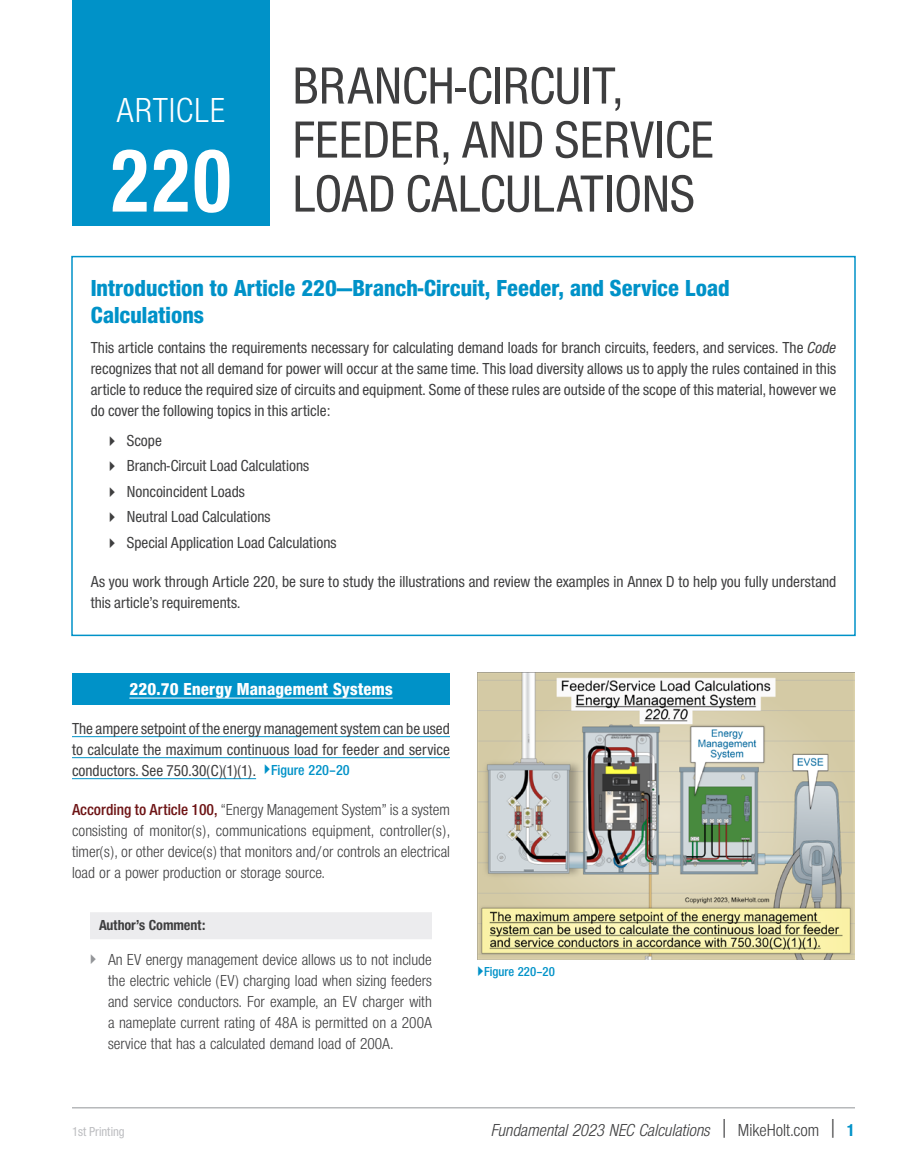
<style>
.page{position:relative;width:918px;height:1175px;background:#fff}
.page>*{position:absolute;margin:0;border:0;box-sizing:border-box;transform-origin:0 0}
.t1{font:700 93px "Nimbus San Nov Con";color:#fff;scale:.9 1}
.t2{font:500 54px/54px "Nimbus San Nov Con";color:#3e3e3f}
.t3{font:36px "Nimbus San Nov Con";letter-spacing:.02em;color:#fff}
.t4{font:24px/27px "Nimbus San Nov Con Hea";color:#0092c8}
.t5{font:italic 18px "Nimbus San Nov Con";color:#3e3e3f}
.t6{font:18px "Nimbus San Nov Con Hea";letter-spacing:.01em;color:#fff}
.t7{font:500 16.5px/21px "Nimbus San Nov Con";color:#3e3e3f;text-align:justify}
.t8{font:16.5px/21px "Nimbus San Nov Con";color:#3e3e3f;text-align:justify}
.t9{font:700 15px "Nimbus San Nov Con";letter-spacing:-.005em;color:#3e3e3f}
.t10{font:13.5px "Nimbus San Nov Con Sem Bol";color:#0092c8}
.t11{font:500 13.5px "Nimbus San Nov Con";color:#bcbdc0}
.s1{font-family:"Nimbus San Nov Con Med Ita";font-weight:400}
.s2{font-family:"Nimbus San Nov Con Sem Bol";font-weight:400;font-size:15px;color:#0092c8}
.s3{font-family:"Nimbus San Nov Con Sem Bol";color:#6e1415}
.s4{font-style:normal;font-size:22.5px}
.s5{font-style:normal}
.s6{font-weight:700;font-style:normal;color:#0092c8}
</style>
<div class="page">
<hr style="left:72px;top:1107px;width:783px;height:1px;background:#939598">
<div style="left:71px;top:256px;width:785px;height:380px;border:2px solid #0092c8"></div>
<div style="left:72px;top:0;width:198px;height:225px;background:#0092c8"></div>
<div style="left:72px;top:673px;width:378px;height:32px;background:#0092c8"></div>
<hr style="left:129px;top:697px;width:264px;height:1px;background:#fff">
<hr style="left:72px;top:736px;width:378px;height:1px;background:#0092c8">
<hr style="left:72px;top:757px;width:378px;height:1px;background:#0092c8">
<hr style="left:72px;top:778px;width:184px;height:1px;background:#0092c8">
<div style="left:90px;top:912px;width:342px;height:27px;background:#ececee"></div>
<img style="left:477px;top:672px;width:378px;height:287px">
<h3 class="t3" style="left:117px;top:90px;width:110px">ARTICLE</h3>
<h1 class="t1" style="left:110px;top:126px;width:137px">220</h1>
<h2 class="t2" style="left:292px;top:59px;width:423px">BRANCH-CIRCUIT,<br>FEEDER, AND SERVICE<br>LOAD CALCULATIONS</h2>
<h3 class="t4" style="left:91px;top:274px;width:640px">Introduction to Article 220—Branch-Circuit, Feeder, and Service Load<br>Calculations</h3>
<p class="t7" style="left:91px;top:337px;width:747px">This article contains the requirements necessary for calculating demand loads for branch circuits, feeders, and services. The <span class="s1">Code </span>recognizes that not all demand for power will occur at the same time. This load diversity allows us to apply the rules contained in this article to reduce the required size of circuits and equipment. Some of these rules are outside of the scope of this material, however we do cover the following topics in this article:</p>
<p class="t7" style="left:127px;top:428px;width:211px;line-height:25.5px;text-align:left">Scope<br>Branch-Circuit Load Calculations<br>Noncoincident Loads<br>Neutral Load Calculations<br>Special Application Load Calculations</p>
<p class="t7" style="left:91px;top:571px;width:747px">As you work through Article 220, be sure to study the illustrations and review the examples in Annex D to help you fully understand this article’s requirements.</p>
<p class="t6" style="left:129px;top:678px;width:265px">220.70 Energy Management Systems</p>
<p class="t7" style="left:72px;top:717px;width:380px">The ampere setpoint of the energy management system can be used to calculate the maximum continuous load for feeder and service conductors. See 750.30(C)(1)(1). <span class="s2">Figure 220–20</span></p>
<p class="t8" style="left:72px;top:799px;width:380px"><span class="s3">According to Article 100,</span> “Energy Management System” is a system consisting of monitor(s), communications equipment, controller(s), timer(s), or other device(s) that monitors and/or controls an electrical load or a power production or storage source.</p>
<p class="t9" style="left:99px;top:916px;width:108px">Author’s Comment:</p>
<p class="t8" style="left:108px;top:949px;width:326px">An EV energy management device allows us to not include the electric vehicle (EV) charging load when sizing feeders and service conductors. For example, an EV charger with a nameplate current rating of 48A is permitted on a 200A service that has a calculated demand load of 200A.</p>
<p class="t10" style="left:484px;top:964px;width:72px">Figure 220–20</p>
<p class="t11" style="left:72px;top:1123px;width:54px">1st Printing</p>
<p class="t5" style="left:492px;top:1120px;width:365px">Fundamental 2023 NEC Calculations <span class="s4">|</span> <span class="s5">MikeHolt.com</span> <span class="s4">|</span> <span class="s6">1</span></p>
</div>
